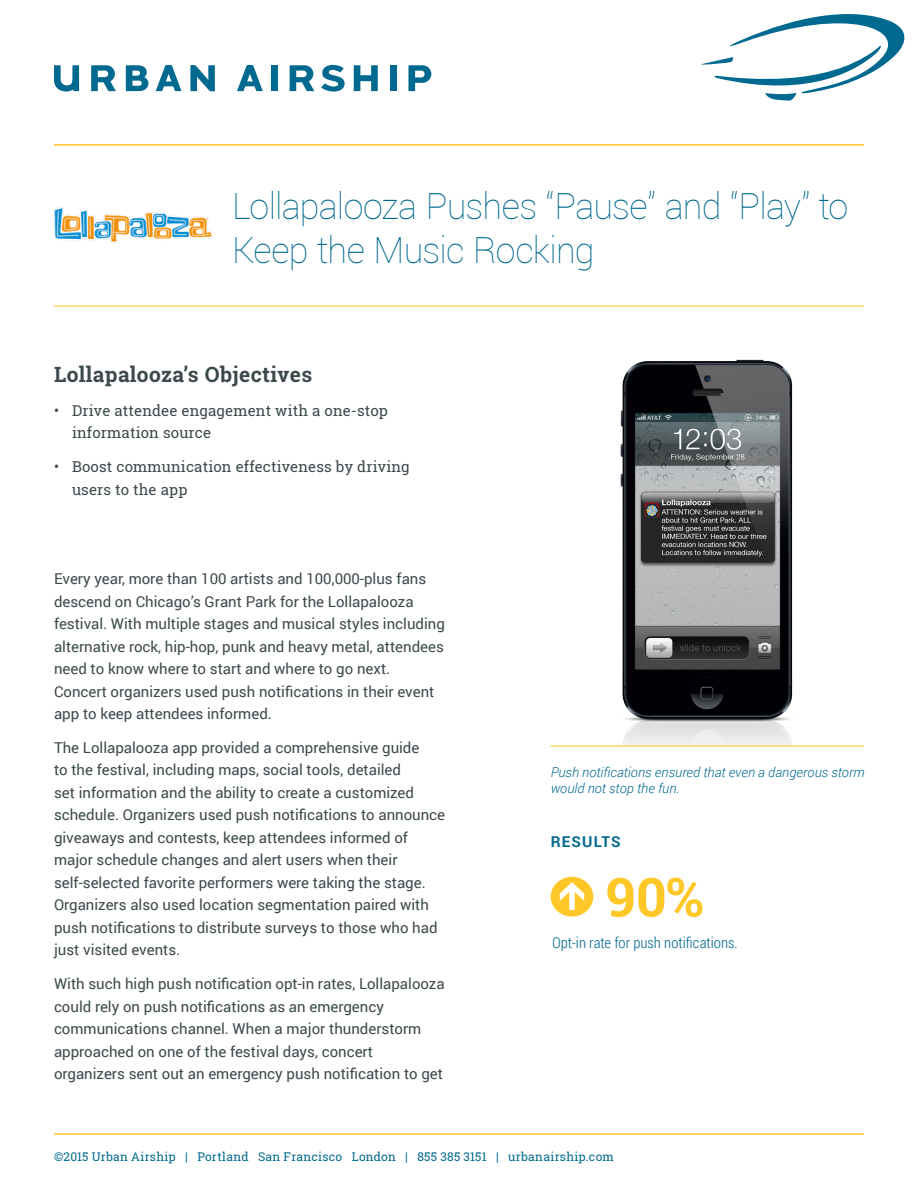
<style>
.page{position:relative;width:918px;height:1188px;background:#fff}
.page>*{position:absolute;margin:0;border:0;box-sizing:border-box;transform-origin:0 0}
.Numbers_Bold_Hefe_36{font:700 54px "Roboto Slab";color:#ffc828}
.Head_Thin_Pacific_24{font:100 36px/43.5px "Roboto";letter-spacing:-.02em;color:#00698f}
.Subhead_Bold_Charcoa{font:700 21px "Roboto Slab";letter-spacing:.02em;color:#3d494c}
.Body_Copy_Regular_Ch{font:15px/22.5px "Roboto";color:#3d494c}
.t1{font:15px/22.5px "Roboto Slab";letter-spacing:.01em;color:#3d494c}
.Number_Copy_Light_He{font:300 15px "Roboto Condensed";color:#00698f}
.Body_Head_Bold_Pacif{font:700 15px "Roboto";letter-spacing:.08em;color:#00698f}
.Caption_Light_Ital_P{font:italic 300 13.5px/16.5px "Roboto";letter-spacing:.005em;color:#00698f}
.t2{font:12px "Roboto Slab";letter-spacing:.02em;color:#00698f}
</style>
<div class="page">
<svg style="left:701px;top:14px;width:204px;height:87px"></svg>
<svg style="left:91px;top:65px;width:25px;height:26px"></svg>
<svg style="left:156px;top:65px;width:25px;height:26px"></svg>
<svg style="left:237px;top:65px;width:26px;height:26px"></svg>
<div style="left:271px;top:65px;width:7px;height:26px;background:#00698f"></div>
<svg style="left:354px;top:65px;width:24px;height:26px"></svg>
<div style="left:390px;top:65px;width:6px;height:26px;background:#00698f"></div>
<svg style="left:290px;top:65px;width:24px;height:26px"></svg>
<svg style="left:408px;top:65px;width:23px;height:26px"></svg>
<svg style="left:190px;top:65px;width:25px;height:26px"></svg>
<svg style="left:126px;top:65px;width:22px;height:26px"></svg>
<svg style="left:321px;top:65px;width:24px;height:27px"></svg>
<svg style="left:54px;top:65px;width:25px;height:27px"></svg>
<hr style="left:54px;top:144px;width:810px;height:2px;background:#ffc828">
<hr style="left:54px;top:1133px;width:810px;height:2px;background:#ffc828">
<hr style="left:54px;top:305px;width:810px;height:2px;background:#ffc828">
<svg style="left:551px;top:877px;width:42px;height:40px"></svg>
<img style="left:620px;top:359px;width:173px;height:386px">
<hr style="left:551px;top:745px;width:313px;height:2px;background:#ffc828">
<img style="left:53px;top:207px;width:160px;height:36px">
<p class="Head_Thin_Pacific_24" style="left:232px;top:183px;width:618px">Lollapalooza Pushes “Pause” and “Play” to<br>Keep the Music Rocking</p>
<p class="Subhead_Bold_Charcoa" style="left:54px;top:360px;width:260px">Lollapalooza’s Objectives</p>
<p class="t1" style="left:72px;top:399px;width:318px;text-indent:-18px">• Drive attendee engagement with a one-stop information source</p>
<p class="t1" style="left:72px;top:455px;width:339px;text-indent:-18px">• Boost communication effectiveness by driving users to the app</p>
<p class="Body_Copy_Regular_Ch" style="left:54px;top:567px;width:392px">Every year, more than 100 artists and 100,000-plus fans descend on Chicago’s Grant Park for the Lollapalooza festival. With multiple stages and musical styles including alternative rock, hip-hop, punk and heavy metal, attendees need to know where to start and where to go next.<br>Concert organizers used push notifications in their event app to keep attendees informed.</p>
<p class="Body_Copy_Regular_Ch" style="left:54px;top:736px;width:393px">The Lollapalooza app provided a comprehensive guide<br>to the festival, including maps, social tools, detailed<br>set information and the ability to create a customized schedule. Organizers used push notifications to announce giveaways and contests, keep attendees informed of major schedule changes and alert users when their self-selected favorite performers were taking the stage.<br>Organizers also used location segmentation paired with push notifications to distribute surveys to those who had just visited events.</p>
<p class="Body_Copy_Regular_Ch" style="left:54px;top:972px;width:392px">With such high push notification opt-in rates, Lollapalooza could rely on push notifications as an emergency communications channel. When a major thunderstorm approached on one of the festival days, concert organizers sent out an emergency push notification to get</p>
<p class="Caption_Light_Ital_P" style="left:551px;top:763px;width:315px">Push notifications ensured that even a dangerous storm would not stop the fun.</p>
<p class="Body_Head_Bold_Pacif" style="left:551px;top:832px;width:72px">RESULTS</p>
<p class="Numbers_Bold_Hefe_36" style="left:606px;top:860px;width:100px">90%</p>
<p class="Number_Copy_Light_He" style="left:553px;top:932px;width:187px">Opt-in rate for push notifications.</p>
<p class="t2" style="left:54px;top:1149px;width:561px">©2015 Urban Airship | Portland San Francisco London | 855 385 3151 | urbanairship.com</p>
</div>
